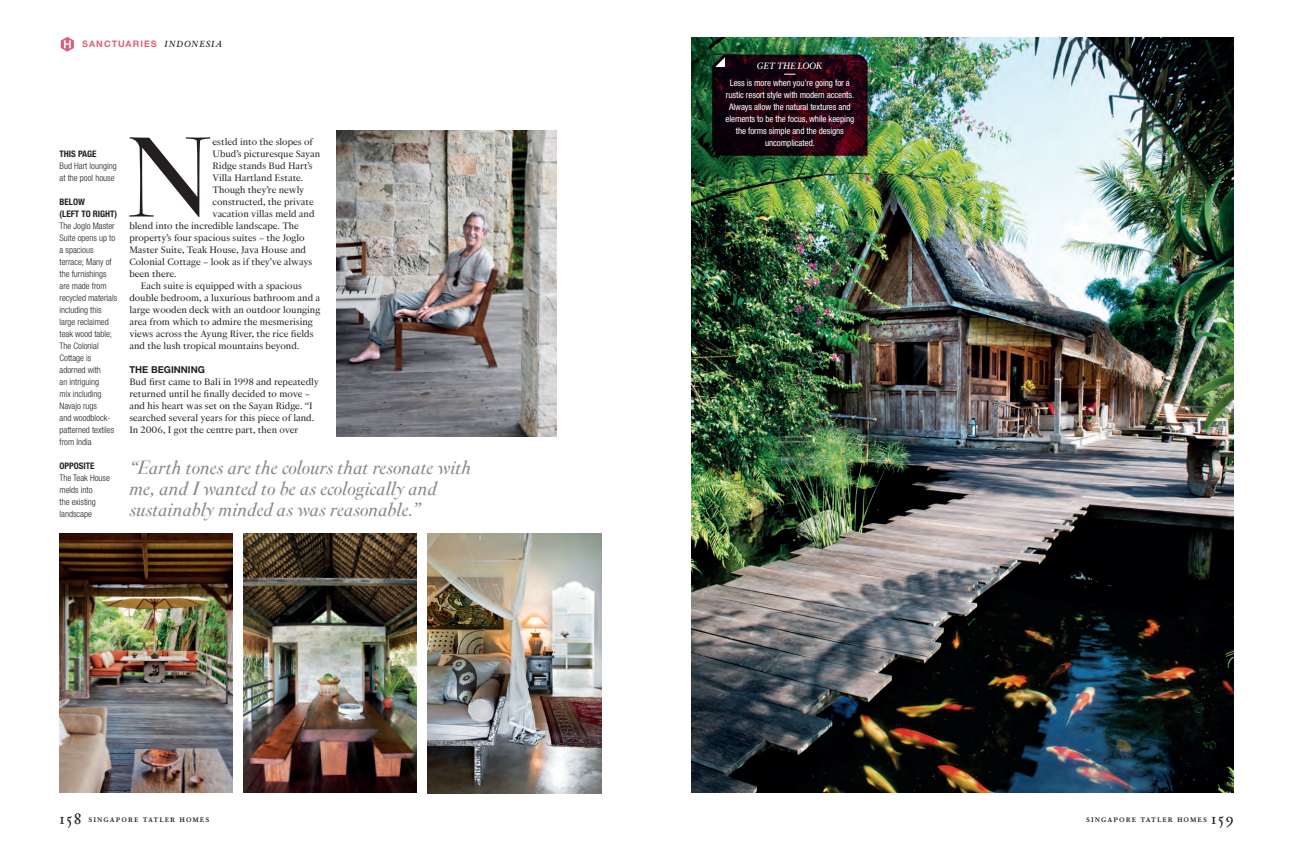
<style>
.page{position:relative;width:1293px;height:865px;background:#fff}
.page>*{position:absolute;margin:0;border:0;box-sizing:border-box;transform-origin:0 0}
.t1{font:118.5px "Corundum Display";color:#231f20}
.t2{font:italic 20px/21px "Corundum Display";letter-spacing:.01em;color:#888889}
.t3{font:11px/12px "Corundum News O1";color:#231f20}
.t4{font:10px "Corundum Text Book SC";letter-spacing:.1em;color:#231f20}
.t5{font:700 9.5px "Helvetica Neue LT Pro";color:#231f20}
.t6{font:italic 9.5px "Corundum Text";letter-spacing:-.02em;color:#fff}
.t7{font:300 condensed 9px/12px "Helvetica Neue LT Pro";color:#231f20}
.t8{font:condensed 9px/12px "Helvetica Neue LT Pro";letter-spacing:-.01em;color:#fff;text-align:center}
.t9{font:700 condensed 9px/12px "Helvetica Neue LT Pro";color:#231f20}
.t10{font:700 9px "Helvetica Neue LT Pro";letter-spacing:.115em;color:#db607c}
.s1{font-family:"Corundum News O2";font-weight:400;font-style:italic;font-size:10.5px;color:#231f20}
.s2{font-size:17px}
</style>
<div class="page">
<svg style="left:61px;top:37px;width:13px;height:15px"></svg>
<img style="left:692px;top:37px;width:541px;height:756px">
<svg style="left:712px;top:55px;width:155px;height:101px;background:#1e030f"></svg>
<img style="left:336px;top:130px;width:221px;height:306px">
<img style="left:60px;top:533px;width:172px;height:260px">
<img style="left:244px;top:533px;width:172px;height:260px">
<img style="left:428px;top:533px;width:173px;height:260px">
<p class="t10" style="left:82px;top:39px;width:142px">SANCTUARIES <span class="s1">INDONESIA</span></p>
<p class="t9" style="left:60px;top:147px;width:38px">THIS PAGE</p>
<p class="t7" style="left:60px;top:159px;width:59px">Bud Hart lounging at the pool house</p>
<p class="t9" style="left:60px;top:195px;width:59px">BELOW<br>(LEFT TO RIGHT)</p>
<p class="t7" style="left:60px;top:219px;width:59px">The Joglo Master<br>Suite opens up to a spacious terrace; Many of the furnishings are made from recycled materials including this large reclaimed teak wood table;<br>The Colonial<br>Cottage is adorned with<br>an intriguing<br>mix including<br>Navajo rugs<br>and woodblock&shy;patterned textiles from India</p>
<p class="t9" style="left:60px;top:459px;width:36px">OPPOSITE</p>
<p class="t7" style="left:60px;top:471px;width:52px">The Teak House melds into<br>the existing landscape</p>
<h1 class="t1" style="left:126px;top:108px;width:88px">N</h1>
<p class="t3" style="left:212px;top:135px;width:102px">estled into the slopes of</p>
<p class="t3" style="left:212px;top:147px;width:109px">Ubud’s picturesque Sayan</p>
<p class="t3" style="left:212px;top:159px;width:102px">Ridge stands Bud Hart’s</p>
<p class="t3" style="left:212px;top:171px;width:92px">Villa Hartland Estate.</p>
<p class="t3" style="left:212px;top:183px;width:93px">Though they’re newly</p>
<p class="t3" style="left:212px;top:195px;width:103px">constructed, the private</p>
<p class="t3" style="left:212px;top:207px;width:104px">vacation villas meld and</p>
<p class="t3" style="left:129px;top:219px;width:171px">blend into the incredible landscape. The</p>
<p class="t3" style="left:129px;top:231px;width:177px">property’s four spacious suites – the Joglo</p>
<p class="t3" style="left:129px;top:243px;width:178px">Master Suite, Teak House, Java House and</p>
<p class="t3" style="left:129px;top:255px;width:184px">Colonial Cottage – look as if they’ve always</p>
<p class="t3" style="left:129px;top:267px;width:49px">been there.</p>
<p class="t3" style="left:141px;top:279px;width:163px">Each suite is equipped with a spacious</p>
<p class="t3" style="left:129px;top:291px;width:192px">double bedroom, a luxurious bathroom and a</p>
<p class="t3" style="left:129px;top:303px;width:193px">large wooden deck with an outdoor lounging</p>
<p class="t3" style="left:129px;top:315px;width:185px">area from which to admire the mesmerising</p>
<p class="t3" style="left:129px;top:327px;width:186px">views across the Ayung River, the rice fields</p>
<p class="t3" style="left:129px;top:339px;width:171px">and the lush tropical mountains beyond.</p>
<p class="t5" style="left:129px;top:363px;width:48px">THE BEGINNIN</p>
<p class="t5" style="left:198px;top:363px;width:9px">G</p>
<p class="t3" style="left:129px;top:375px;width:191px">Bud first came to Bali in 1998 and repeatedly returned until he finally decided to move – and his heart was set on the Sayan Ridge. “I searched several years for this piece of land.<br>In 2006, I got the centre part, then over</p>
<h2 class="t2" style="left:129px;top:457px;width:343px">“Earth tones are the colours that resonate with me, and I wanted to be as ecologically and sustainably minded as was reasonable.”</h2>
<p class="t6" style="left:757px;top:60px;width:67px">GET THE LOOK</p>
<p class="t8" style="left:725px;top:77px;width:130px">Less is more when you’re going for a rustic resort style with modern accents.<br>Always allow the natural textures and elements to be the focus, while keeping the forms simple and the designs uncomplicated.</p>
<p class="t4" style="left:60px;top:812px;width:151px"><span class="s2">158</span> singapore tatler homes</p>
<p class="t4" style="left:1086px;top:812px;width:149px">singapore tatler homes <span class="s2">159</span></p>
</div>
